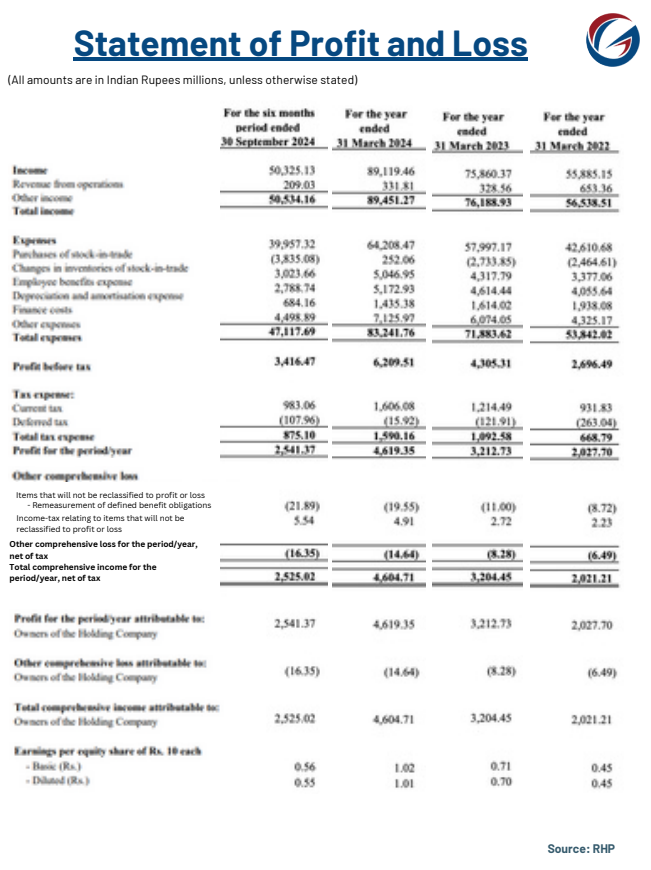
<style>
.page{position:relative;width:651px;height:870px;background:#fff}
.page>*{position:absolute;margin:0;border:0;box-sizing:border-box;transform-origin:0 0}
.t1{font:700 35.6px "Barlow";color:#064880}
.t2{font:12px "Barlow";letter-spacing:.005em;color:#000}
.t3{font:700 12px "Barlow";color:#365b6d}
.t4{font:700 8.4px/11.2px "Canva Sans";color:#000}
.t5{font:8px/10.8px "Canva Sans";color:#000}
</style>
<div class="page">
<img style="left:586px;top:12px;width:55px;height:55px;border-radius:50%">
<img style="left:531px;top:111px;width:90px;height:678px">
<img style="left:433px;top:111px;width:90px;height:676px">
<img style="left:333px;top:108px;width:93px;height:681px">
<img style="left:220px;top:108px;width:108px;height:680px">
<img style="left:11px;top:164px;width:179px;height:294px">
<img style="left:12px;top:606px;width:217px;height:182px">
<img style="left:11px;top:466px;width:354px;height:15px">
<hr style="left:74px;top:58px;width:454px;height:3px;background:#064880">
<h3 class="t1" style="left:74px;top:20px;width:456px">Statement of Profit and Loss</h3>
<p class="t2" style="left:8px;top:72px;width:350px">(All amounts are in Indian Rupees millions, unless otherwise stated)</p>
<p class="t5" style="left:16px;top:490px;width:191px">Items that will not be reclassified to profit or loss</p>
<p class="t5" style="left:27px;top:499px;width:186px">- Remeasurement of defined benefit obligations</p>
<p class="t5" style="left:16px;top:513px;width:170px">Income-tax relating to items that will not be reclassified to profit or loss</p>
<p class="t4" style="left:10px;top:539px;width:190px">Other comprehensive loss for the period/year, net of tax</p>
<p class="t4" style="left:10px;top:561px;width:149px">Total comprehensive income for the period/year, net of tax</p>
<p class="t3" style="left:548px;top:841px;width:69px">Source: RHP</p>
</div>
